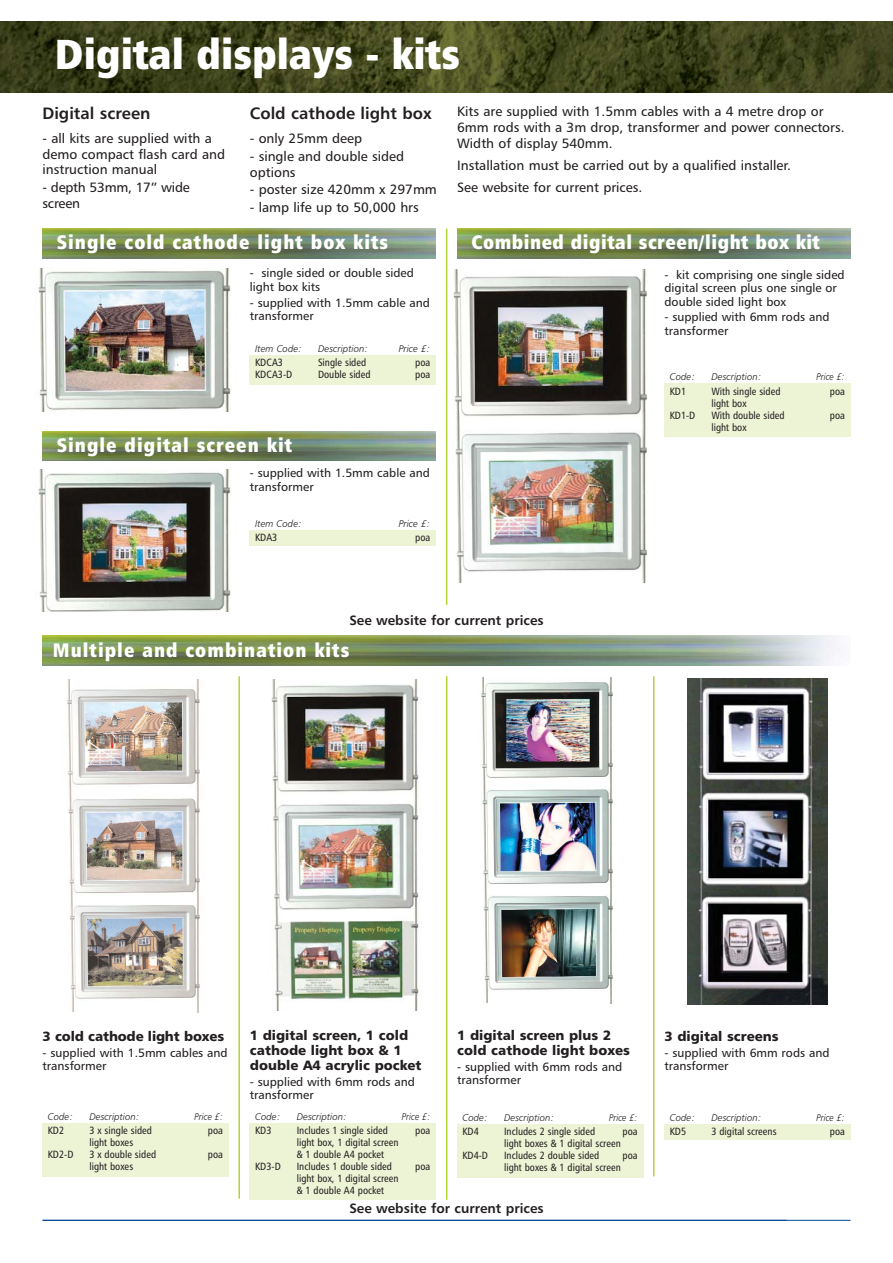
<style>
.page{position:relative;width:893px;height:1263px;background:#fff}
.page>*{position:absolute;margin:0;border:0;box-sizing:border-box;transform-origin:0 0}
.t1{font:42px "Humanist 777 BT Extra Black Cond B";color:#fff}
.t2{font:19.5px "Humanist 777 BT Extra Black Cond B";letter-spacing:.055em;color:#fff}
.t3{font:19.5px "Humanist 777 BT Extra Black Cond B";letter-spacing:.025em;color:#fff}
.t4{font:16.5px "Humanist 777 BT Bold B";color:#231f20}
.t5{font:13.5px/15.8px "Humanist 777 BT Roman B";color:#231f20}
.t6{font:13.5px/15px "Humanist 777 BT Black B";color:#231f20}
.t7{font:13.5px "Humanist 777 BT Bold B";color:#231f20}
.t8{font:12px/13.5px "Humanist 777 BT Roman B";color:#231f20}
.t9{font:10.5px/12px "Humanist 777 BT Roman Condensed B";color:#231f20}
.t10{font:9.75px "Humanist 777 BT Light Italic B";color:#231f20}
.t11{font:9.75px "Humanist 777 BT Light Italic B";color:#231f20;scale:.9 1}
</style>
<div class="page">
<hr style="left:43px;top:1220px;width:807px;height:1px;background:#004990">
<img style="left:0;top:21px;width:893px;height:71px">
<img style="left:42px;top:431px;width:394px;height:30px">
<img style="left:43px;top:229px;width:393px;height:29px">
<div style="left:250px;top:355px;width:186px;height:30px;background:#edf3d5"></div>
<img style="left:38px;top:268px;width:193px;height:143px">
<img style="left:38px;top:469px;width:193px;height:143px">
<div style="left:250px;top:530px;width:186px;height:16px;background:#edf3d5"></div>
<img style="left:457px;top:229px;width:393px;height:29px">
<img style="left:447px;top:269px;width:201px;height:313px">
<div style="left:664px;top:384px;width:186px;height:53px;background:#edf3d5"></div>
<img style="left:67px;top:679px;width:133px;height:334px">
<img style="left:43px;top:636px;width:797px;height:30px">
<div style="left:43px;top:1123px;width:186px;height:53px;background:#edf3d5"></div>
<div style="left:250px;top:1124px;width:186px;height:76px;background:#edf3d5"></div>
<div style="left:457px;top:1125px;width:186px;height:53px;background:#edf3d5"></div>
<div style="left:664px;top:1124px;width:186px;height:16px;background:#edf3d5"></div>
<hr style="left:446px;top:229px;width:1px;height:376px;background:#b3d234">
<img style="left:271px;top:680px;width:148px;height:331px">
<img style="left:481px;top:678px;width:132px;height:326px">
<hr style="left:238px;top:676px;width:2px;height:523px;background:#b3d234">
<hr style="left:446px;top:676px;width:1px;height:524px;background:#b3d234">
<hr style="left:653px;top:676px;width:1px;height:500px;background:#b3d234">
<img style="left:688px;top:678px;width:139px;height:326px">
<p class="t1" style="left:55px;top:36px;width:407px">Digital displays - kits</p>
<p class="t4" style="left:43px;top:106px;width:109px">Digital screen</p>
<p class="t5" style="left:43px;top:131px;width:184px">- all kits are supplied with a demo compact flash card and instruction manual</p>
<p class="t5" style="left:43px;top:180px;width:149px">- depth 53mm, 17” wide screen</p>
<p class="t4" style="left:250px;top:106px;width:183px">Cold cathode light box</p>
<p class="t5" style="left:250px;top:131px;width:114px">- only 25mm deep</p>
<p class="t5" style="left:250px;top:149px;width:156px">- single and double sided options</p>
<p class="t5" style="left:250px;top:182px;width:189px">- poster size 420mm x 297mm</p>
<p class="t5" style="left:250px;top:200px;width:170px">- lamp life up to 50,000 hrs</p>
<p class="t2" style="left:57px;top:234px;width:333px">Single cold cathode light box kits</p>
<p class="t8" style="left:250px;top:267px;width:166px">- single sided or double sided light box kits</p>
<p class="t8" style="left:250px;top:296px;width:182px">- supplied with 1.5mm cable and transformer</p>
<p class="t10" style="left:255px;top:344px;width:48px">Item Code:</p>
<p class="t10" style="left:318px;top:344px;width:52px">Description:</p>
<p class="t10" style="left:399px;top:344px;width:33px">Price £:</p>
<p class="t9" style="left:255px;top:357px;width:29px">KDCA3</p>
<p class="t9" style="left:318px;top:357px;width:50px">Single sided</p>
<p class="t9" style="left:415px;top:357px;width:17px">poa</p>
<p class="t9" style="left:255px;top:369px;width:39px">KDCA3-D</p>
<p class="t9" style="left:318px;top:369px;width:54px">Double sided</p>
<p class="t9" style="left:415px;top:369px;width:17px">poa</p>
<p class="t2" style="left:57px;top:436px;width:237px">Single digital screen kit</p>
<p class="t8" style="left:250px;top:467px;width:182px">- supplied with 1.5mm cable and transformer</p>
<p class="t10" style="left:255px;top:519px;width:48px">Item Code:</p>
<p class="t10" style="left:399px;top:519px;width:33px">Price £:</p>
<p class="t9" style="left:255px;top:532px;width:24px">KDA3</p>
<p class="t9" style="left:415px;top:532px;width:17px">poa</p>
<p class="t5" style="left:457px;top:104px;width:389px">Kits are supplied with 1.5mm cables with a 4 metre drop or<br>6mm rods with a 3m drop, transformer and power connectors.<br>Width of display 540mm.</p>
<p class="t5" style="left:457px;top:155px;width:335px;line-height:22.2px">Installation must be carried out by a qualified installer.<br>See website for current prices.</p>
<p class="t3" style="left:471px;top:234px;width:350px">Combined digital screen/light box kit</p>
<p class="t8" style="left:664px;top:268px;width:182px">- kit comprising one single sided digital screen plus one single or double sided light box</p>
<p class="t8" style="left:664px;top:311px;width:167px">- supplied with 6mm rods and transformer</p>
<p class="t10" style="left:670px;top:373px;width:27px">Code:</p>
<p class="t10" style="left:711px;top:373px;width:52px">Description:</p>
<p class="t11" style="left:816px;top:373px;width:33px">Price £:</p>
<p class="t9" style="left:670px;top:386px;width:18px">KD1</p>
<p class="t9" style="left:711px;top:386px;width:71px">With single sided</p>
<p class="t9" style="left:830px;top:386px;width:17px">poa</p>
<p class="t9" style="left:711px;top:398px;width:37px">light box</p>
<p class="t9" style="left:670px;top:410px;width:27px">KD1-D</p>
<p class="t9" style="left:711px;top:410px;width:75px">With double sided</p>
<p class="t9" style="left:830px;top:410px;width:17px">poa</p>
<p class="t9" style="left:711px;top:422px;width:37px">light box</p>
<p class="t7" style="left:349px;top:615px;width:196px">See website for current prices</p>
<p class="t2" style="left:53px;top:641px;width:298px">Multiple and combination kits</p>
<p class="t6" style="left:43px;top:1029px;width:183px">3 cold cathode light boxes</p>
<p class="t8" style="left:43px;top:1046px;width:187px">- supplied with 1.5mm cables and transformer</p>
<p class="t10" style="left:48px;top:1112px;width:27px">Code:</p>
<p class="t10" style="left:89px;top:1112px;width:52px">Description:</p>
<p class="t11" style="left:195px;top:1112px;width:33px">Price £:</p>
<p class="t9" style="left:48px;top:1125px;width:18px">KD2</p>
<p class="t9" style="left:89px;top:1125px;width:64px">3 x single sided</p>
<p class="t9" style="left:208px;top:1125px;width:17px">poa</p>
<p class="t9" style="left:89px;top:1137px;width:45px">light boxes</p>
<p class="t9" style="left:48px;top:1149px;width:27px">KD2-D</p>
<p class="t9" style="left:89px;top:1149px;width:68px">3 x double sided</p>
<p class="t9" style="left:208px;top:1149px;width:17px">poa</p>
<p class="t9" style="left:89px;top:1161px;width:45px">light boxes</p>
<p class="t6" style="left:250px;top:1028px;width:173px">1 digital screen, 1 cold cathode light box &amp; 1 double A4 acrylic pocket</p>
<p class="t8" style="left:250px;top:1075px;width:167px">- supplied with 6mm rods and transformer</p>
<p class="t10" style="left:255px;top:1113px;width:27px">Code:</p>
<p class="t10" style="left:297px;top:1113px;width:52px">Description:</p>
<p class="t11" style="left:402px;top:1113px;width:33px">Price £:</p>
<p class="t9" style="left:255px;top:1125px;width:18px">KD3</p>
<p class="t9" style="left:297px;top:1125px;width:93px">Includes 1 single sided</p>
<p class="t9" style="left:415px;top:1125px;width:17px">poa</p>
<p class="t9" style="left:297px;top:1137px;width:103px">light box, 1 digital screen &amp; 1 double A4 pocket</p>
<p class="t9" style="left:255px;top:1161px;width:27px">KD3-D</p>
<p class="t9" style="left:297px;top:1161px;width:97px">Includes 1 double sided</p>
<p class="t9" style="left:415px;top:1161px;width:17px">poa</p>
<p class="t9" style="left:297px;top:1173px;width:103px">light box, 1 digital screen &amp; 1 double A4 pocket</p>
<p class="t6" style="left:457px;top:1028px;width:174px">1 digital screen plus 2 cold cathode light boxes</p>
<p class="t8" style="left:457px;top:1060px;width:167px">- supplied with 6mm rods and transformer</p>
<p class="t10" style="left:462px;top:1114px;width:27px">Code:</p>
<p class="t10" style="left:504px;top:1114px;width:52px">Description:</p>
<p class="t11" style="left:609px;top:1114px;width:33px">Price £:</p>
<p class="t9" style="left:462px;top:1126px;width:18px">KD4</p>
<p class="t9" style="left:504px;top:1126px;width:93px">Includes 2 single sided</p>
<p class="t9" style="left:622px;top:1126px;width:17px">poa</p>
<p class="t9" style="left:504px;top:1138px;width:118px">light boxes &amp; 1 digital screen</p>
<p class="t9" style="left:462px;top:1150px;width:27px">KD4-D</p>
<p class="t9" style="left:504px;top:1150px;width:97px">Includes 2 double sided</p>
<p class="t9" style="left:622px;top:1150px;width:17px">poa</p>
<p class="t9" style="left:504px;top:1162px;width:118px">light boxes &amp; 1 digital screen</p>
<p class="t7" style="left:349px;top:1203px;width:196px">See website for current prices</p>
<p class="t6" style="left:664px;top:1029px;width:116px">3 digital screens</p>
<p class="t8" style="left:664px;top:1046px;width:167px">- supplied with 6mm rods and transformer</p>
<p class="t10" style="left:670px;top:1113px;width:27px">Code:</p>
<p class="t10" style="left:711px;top:1113px;width:52px">Description:</p>
<p class="t11" style="left:816px;top:1113px;width:33px">Price £:</p>
<p class="t9" style="left:670px;top:1126px;width:18px">KD5</p>
<p class="t9" style="left:711px;top:1126px;width:67px">3 digital screens</p>
<p class="t9" style="left:830px;top:1126px;width:17px">poa</p>
</div>
